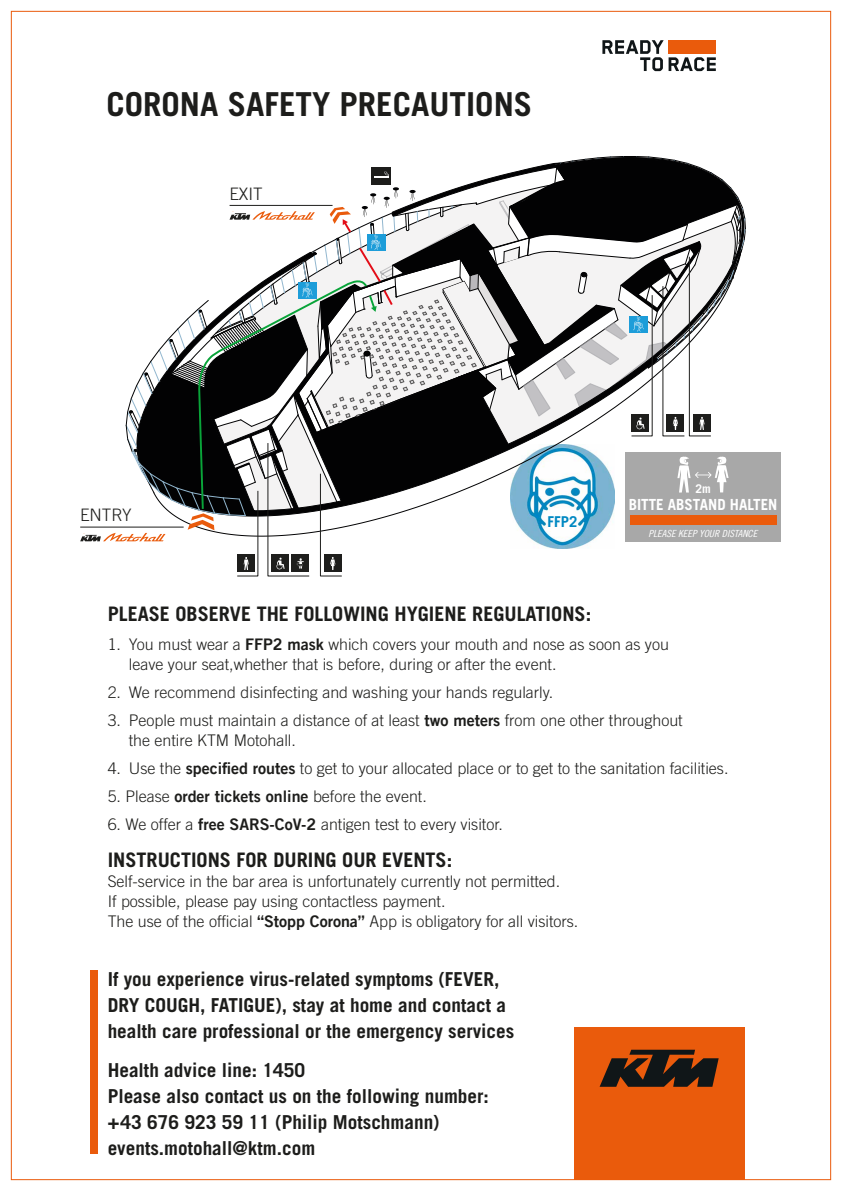
<style>
.page{position:relative;width:842px;height:1191px;background:#fff}
.page>*{position:absolute;margin:0;border:0;box-sizing:border-box;transform-origin:0 0}
.t1{font:700 33px "Trade Gothic LT Com";color:#1d1d1b}
.t2{font:700 20px "Trade Gothic LT Com";color:#1d1d1b}
.t3{font:700 19.2px/25.9px "Trade Gothic LT Com";color:#1d1d1b}
.t4{font:300 17.2px "Trade Gothic LT Com";color:#1e1e1c}
.t5{font:300 16px/20px "Trade Gothic LT Com";color:#1d1d1b}
.t6{font:700 15.3px "Trade Gothic LT Com";color:#fff}
.t7{font:700 14.9px "Trade Gothic LT Com";color:#0088c2}
.t8{font:700 12px "Trade Gothic LT Com";color:#fff}
.t9{font:9.8px "Trade Gothic LT Com Cn 18 Obl";color:#fff;scale:1.07 1}
.s1{font-family:"Trade Gothic LT Com Bd 2";font-weight:400}
</style>
<div class="page">
<div style="left:625px;top:452px;width:156px;height:89px;background:#a8a8a8"></div>
<div style="left:630px;top:515px;width:146px;height:10px;background:#ea5b0c"></div>
<div style="left:90px;top:970px;width:7px;height:183px;background:#ea5b0c"></div>
<svg style="left:80px;top:156px;width:666px;height:420px"></svg>
<div style="left:574px;top:1027px;width:170px;height:152px;background:#ea5b0c"></div>
<svg style="left:600px;top:1049px;width:119px;height:37px"></svg>
<svg style="left:602px;top:40px;width:114px;height:31px"></svg>
<h1 class="t1" style="left:107px;top:84px;width:427px">CORONA SAFETY PRECAUTIONS</h1>
<p class="t4" style="left:229px;top:183px;width:35px">EXIT</p>
<p class="t4" style="left:80px;top:505px;width:53px">ENTRY</p>
<p class="t7" style="left:547px;top:512px;width:31px">FFP2</p>
<p class="t8" style="left:695px;top:481px;width:17px">2m</p>
<p class="t6" style="left:629px;top:495px;width:150px">BITTE ABSTAND HALTEN</p>
<p class="t9" style="left:648px;top:527px;width:104px">PLEASE KEEP YOUR DISTANCE</p>
<p class="t2" style="left:108px;top:601px;width:485px">PLEASE OBSERVE THE FOLLOWING HYGIENE REGULATIONS:</p>
<p class="t5" style="left:129px;top:633px;width:542px;text-indent:-21px">1. You must wear a <span class="s1">FFP2 mask</span> which covers your mouth and nose as soon as you leave your seat,whether that is before, during or after the event.</p>
<p class="t5" style="left:108px;top:681px;width:447px">2. We recommend disinfecting and washing your hands regularly.</p>
<p class="t5" style="left:129px;top:709px;width:555px;text-indent:-21px">3. People must maintain a distance of at least <span class="s1">two meters</span> from one other throughout the entire KTM Motohall.</p>
<p class="t5" style="left:108px;top:757px;width:622px">4. Use the <span class="s1">specified routes</span> to get to your allocated place or to get to the sanitation facilities.</p>
<p class="t5" style="left:108px;top:785px;width:321px">5. Please <span class="s1">order tickets online</span> before the event.</p>
<p class="t5" style="left:108px;top:813px;width:397px">6. We offer a <span class="s1">free SARS-CoV-2</span> antigen test to every visitor.</p>
<p class="t2" style="left:108px;top:847px;width:346px">INSTRUCTIONS FOR DURING OUR EVENTS:</p>
<p class="t5" style="left:108px;top:870px;width:472px">Self-service in the bar area is unfortunately currently not permitted.<br>If possible, please pay using contactless payment.<br>The use of the official <span class="s1">“Stopp Corona”</span> App is obligatory for all visitors.</p>
<p class="t3" style="left:108px;top:965px;width:408px">If you experience virus-related symptoms (FEVER,<br>DRY COUGH, FATIGUE), stay at home and contact a health care professional or the emergency services</p>
<p class="t3" style="left:108px;top:1057px;width:383px">Health advice line: 1450<br>Please also contact us on the following number: +43 676 923 59 11 (Philip Motschmann) events.motohall@ktm.com</p>
</div>
